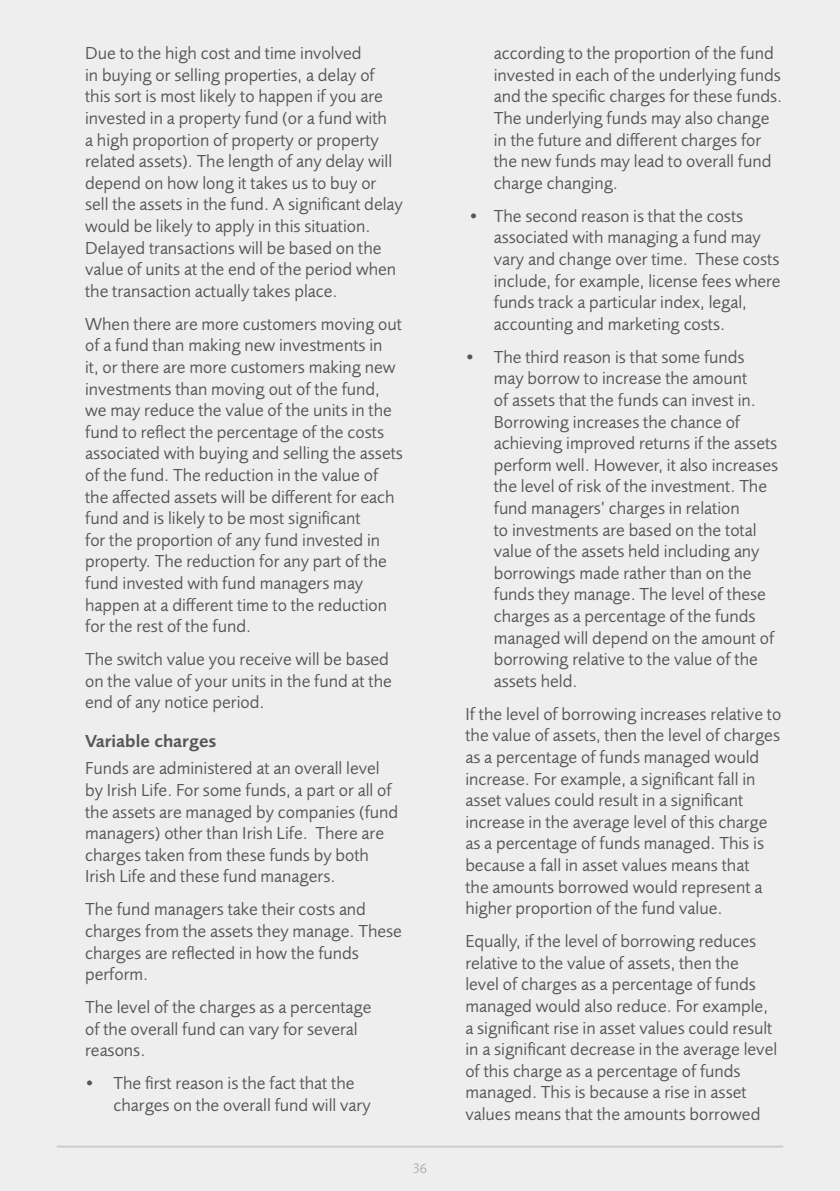
<style>
.page{position:relative;width:840px;height:1191px;background:#fff}
.page>*{position:absolute;margin:0;border:0;box-sizing:border-box;transform-origin:0 0}
.t1{font:18px/21.6px "Foundry Sans";color:#565655}
.t2{font:600 18px "Foundry Sans";color:#565655}
.t3{font:300 14px "Foundry Sans";color:#9a9999}
</style>
<div class="page">
<div style="left:0;top:0;width:839px;height:1191px;background:#eee"></div>
<hr style="left:57px;top:1145px;width:725px;height:2px;background:#ccc">
<p class="t1" style="left:85px;top:43px;width:319px">Due to the high cost and time involved<br>in buying or selling properties, a delay of this sort is most likely to happen if you are invested in a property fund (or a fund with<br>a high proportion of property or property related assets). The length of any delay will depend on how long it takes us to buy or sell the assets in the fund. A significant delay would be likely to apply in this situation.<br>Delayed transactions will be based on the value of units at the end of the period when the transaction actually takes place.</p>
<p class="t1" style="left:85px;top:313px;width:319px">When there are more customers moving out of a fund than making new investments in<br>it, or there are more customers making new investments than moving out of the fund, we may reduce the value of the units in the fund to reflect the percentage of the costs associated with buying and selling the assets of the fund. The reduction in the value of the affected assets will be different for each fund and is likely to be most significant<br>for the proportion of any fund invested in property. The reduction for any part of the fund invested with fund managers may happen at a different time to the reduction for the rest of the fund.</p>
<p class="t1" style="left:85px;top:648px;width:308px">The switch value you receive will be based on the value of your units in the fund at the end of any notice period.</p>
<p class="t2" style="left:85px;top:730px;width:133px">Variable charges</p>
<p class="t1" style="left:85px;top:758px;width:314px">Funds are administered at an overall level by Irish Life. For some funds, a part or all of the assets are managed by companies (fund managers) other than Irish Life. There are charges taken from these funds by both Irish Life and these fund managers.</p>
<p class="t1" style="left:85px;top:899px;width:318px">The fund managers take their costs and charges from the assets they manage. These charges are reflected in how the funds perform.</p>
<p class="t1" style="left:85px;top:996px;width:288px">The level of the charges as a percentage of the overall fund can vary for several reasons.</p>
<p class="t1" style="left:113px;top:1072px;width:258px;text-indent:-28px">• The first reason is the fact that the charges on the overall fund will vary</p>
<p class="t3" style="left:413px;top:1160px;width:15px">36</p>
<p class="t1" style="left:493px;top:43px;width:290px">according to the proportion of the fund invested in each of the underlying funds and the specific charges for these funds.<br>The underlying funds may also change in the future and different charges for the new funds may lead to overall fund charge changing.</p>
<p class="t1" style="left:493px;top:205px;width:288px;text-indent:-25px">• The second reason is that the costs associated with managing a fund may vary and change over time. These costs include, for example, license fees where funds track a particular index, legal, accounting and marketing costs.</p>
<p class="t1" style="left:493px;top:346px;width:286px;text-indent:-28px">• The third reason is that some funds may borrow to increase the amount<br>of assets that the funds can invest in.<br>Borrowing increases the chance of achieving improved returns if the assets perform well. However, it also increases the level of risk of the investment. The fund managers’ charges in relation<br>to investments are based on the total value of the assets held including any borrowings made rather than on the funds they manage. The level of these charges as a percentage of the funds managed will depend on the amount of borrowing relative to the value of the assets held.</p>
<p class="t1" style="left:465px;top:703px;width:317px">If the level of borrowing increases relative to the value of assets, then the level of charges as a percentage of funds managed would increase. For example, a significant fall in asset values could result in a significant increase in the average level of this charge as a percentage of funds managed. This is because a fall in asset values means that<br>the amounts borrowed would represent a higher proportion of the fund value.</p>
<p class="t1" style="left:465px;top:930px;width:313px">Equally, if the level of borrowing reduces relative to the value of assets, then the<br>level of charges as a percentage of funds managed would also reduce. For example, a significant rise in asset values could result in a significant decrease in the average level of this charge as a percentage of funds managed. This is because a rise in asset values means that the amounts borrowed</p>
</div>
